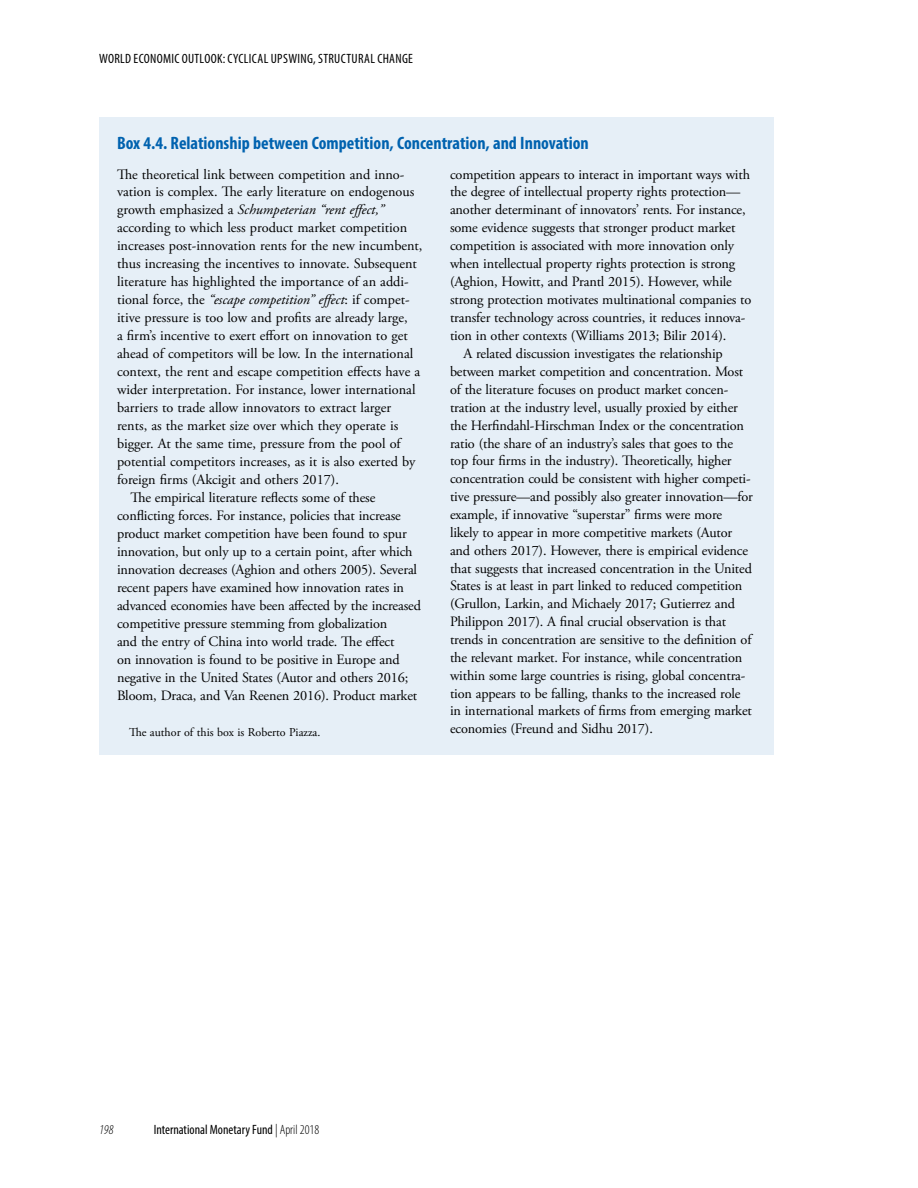
<style>
.page{position:relative;width:918px;height:1188px;background:#fff}
.page>*{position:absolute;margin:0;border:0;box-sizing:border-box;transform-origin:0 0}
.t1{font:700 condensed 18px "Myriad Pro";color:#0062af}
.t2{font:14.25px "Adobe Garamond Pro";letter-spacing:-.01em;color:#000}
.t3{font:italic 14.25px "Adobe Garamond Pro";color:#000}
.t4{font:condensed 13.5px "Myriad Pro";letter-spacing:.02em;color:#000}
.t5{font:condensed 13.5px "Myriad Pro";color:#000}
.t6{font:italic 300 condensed 13.5px "Myriad Pro";color:#000}
.t7{font:12px "Adobe Garamond Pro";color:#000}
.s1{font-style:normal}
.s2{font-style:italic}
.s3{font-weight:300}
</style>
<div class="page">
<div style="left:99px;top:117px;width:675px;height:637px;background:#e6eff7"></div>
<p class="t4" style="left:99px;top:50px;width:142px">WORLD ECONOMIC OUTLOOK: Cyclic</p>
<p class="t4" style="left:258px;top:50px;width:68px">al Upswin g, Structur</p>
<p class="t4" style="left:364px;top:50px;width:49px">al Change</p>
<p class="t1" style="left:117px;top:131px;width:473px">Box 4.4. Relationship between Competition, Concentration, and Innovation</p>
<p class="t2" style="left:117px;top:165px;width:289px">The theoretical link between competition and inno-</p>
<p class="t2" style="left:117px;top:183px;width:299px">vation is complex. The early literature on endogenous</p>
<p class="t3" style="left:117px;top:201px;width:269px"><span class="s1">growth emphasized a</span> Schumpeterian “rent effect,”</p>
<p class="t2" style="left:117px;top:219px;width:292px">according to which less product market competition</p>
<p class="t2" style="left:117px;top:237px;width:307px">increases post-innovation rents for the new incumbent,</p>
<p class="t2" style="left:117px;top:255px;width:302px">thus increasing the incentives to innovate. Subsequent</p>
<p class="t2" style="left:117px;top:273px;width:293px">literature has highlighted the importance of an addi-</p>
<p class="t2" style="left:117px;top:291px;width:294px">tional force, the <span class="s2">“escape competition” effect</span>: if compet-</p>
<p class="t2" style="left:117px;top:309px;width:292px">itive pressure is too low and profits are already large,</p>
<p class="t2" style="left:117px;top:327px;width:292px">a firm’s incentive to exert effort on innovation to get</p>
<p class="t2" style="left:117px;top:345px;width:298px">ahead of competitors will be low. In the international</p>
<p class="t2" style="left:117px;top:363px;width:305px">context, the rent and escape competition effects have a</p>
<p class="t2" style="left:117px;top:381px;width:300px">wider interpretation. For instance, lower international</p>
<p class="t2" style="left:117px;top:399px;width:276px">barriers to trade allow innovators to extract larger</p>
<p class="t2" style="left:117px;top:417px;width:283px">rents, as the market size over which they operate is</p>
<p class="t2" style="left:117px;top:435px;width:285px">bigger. At the same time, pressure from the pool of</p>
<p class="t2" style="left:117px;top:453px;width:300px">potential competitors increases, as it is also exerted by</p>
<p class="t2" style="left:117px;top:471px;width:224px">foreign firms (Akcigit and others 2017).</p>
<p class="t2" style="left:130px;top:489px;width:246px">The empirical literature reflects some of these</p>
<p class="t2" style="left:117px;top:507px;width:285px">conflicting forces. For instance, policies that increase</p>
<p class="t2" style="left:117px;top:525px;width:291px">product market competition have been found to spur</p>
<p class="t2" style="left:117px;top:543px;width:297px">innovation, but only up to a certain point, after which</p>
<p class="t2" style="left:117px;top:561px;width:302px">innovation decreases (Aghion and others 2005). Several</p>
<p class="t2" style="left:117px;top:579px;width:289px">recent papers have examined how innovation rates in</p>
<p class="t2" style="left:117px;top:597px;width:305px">advanced economies have been affected by the increased</p>
<p class="t2" style="left:117px;top:615px;width:272px">competitive pressure stemming from globalization</p>
<p class="t2" style="left:117px;top:633px;width:279px">and the entry of China into world trade. The effect</p>
<p class="t2" style="left:117px;top:651px;width:284px">on innovation is found to be positive in Europe and</p>
<p class="t2" style="left:117px;top:669px;width:293px">negative in the United States (Autor and others 2016;</p>
<p class="t2" style="left:117px;top:687px;width:302px">Bloom, Draca, and Van Reenen 2016). Product market</p>
<p class="t7" style="left:129px;top:725px;width:193px">The author of this box is Roberto Piazza.</p>
<p class="t2" style="left:450px;top:165px;width:302px">competition appears to interact in important ways with</p>
<p class="t2" style="left:450px;top:183px;width:292px">the degree of intellectual property rights protection—</p>
<p class="t2" style="left:450px;top:201px;width:297px">another determinant of innovators’ rents. For instance,</p>
<p class="t2" style="left:450px;top:219px;width:287px">some evidence suggests that stronger product market</p>
<p class="t2" style="left:450px;top:237px;width:286px">competition is associated with more innovation only</p>
<p class="t2" style="left:450px;top:255px;width:287px">when intellectual property rights protection is strong</p>
<p class="t2" style="left:450px;top:273px;width:283px">(Aghion, Howitt, and Prantl 2015). However, while</p>
<p class="t2" style="left:450px;top:291px;width:303px">strong protection motivates multinational companies to</p>
<p class="t2" style="left:450px;top:309px;width:297px">transfer technology across countries, it reduces innova-</p>
<p class="t2" style="left:450px;top:327px;width:278px">tion in other contexts (Williams 2013; Bilir 2014).</p>
<p class="t2" style="left:463px;top:345px;width:261px">A related discussion investigates the relationship</p>
<p class="t2" style="left:450px;top:363px;width:295px">between market competition and concentration. Most</p>
<p class="t2" style="left:450px;top:381px;width:280px">of the literature focuses on product market concen-</p>
<p class="t2" style="left:450px;top:399px;width:289px">tration at the industry level, usually proxied by either</p>
<p class="t2" style="left:450px;top:417px;width:295px">the Herfindahl-Hirschman Index or the concentration</p>
<p class="t2" style="left:450px;top:435px;width:285px">ratio (the share of an industry’s sales that goes to the</p>
<p class="t2" style="left:450px;top:452px;width:283px">top four firms in the industry). Theoretically, higher</p>
<p class="t2" style="left:450px;top:470px;width:302px">concentration could be consistent with higher competi-</p>
<p class="t2" style="left:450px;top:488px;width:305px">tive pressure—and possibly also greater innovation—for</p>
<p class="t2" style="left:450px;top:506px;width:274px">example, if innovative “superstar” firms were more</p>
<p class="t2" style="left:450px;top:524px;width:284px">likely to appear in more competitive markets (Autor</p>
<p class="t2" style="left:450px;top:542px;width:300px">and others 2017). However, there is empirical evidence</p>
<p class="t2" style="left:450px;top:560px;width:303px">that suggests that increased concentration in the United</p>
<p class="t2" style="left:450px;top:577px;width:294px">States is at least in part linked to reduced competition</p>
<p class="t2" style="left:450px;top:595px;width:287px">(Grullon, Larkin, and Michaely 2017; Gutierrez and</p>
<p class="t2" style="left:450px;top:613px;width:278px">Philippon 2017). A final crucial observation is that</p>
<p class="t2" style="left:450px;top:631px;width:303px">trends in concentration are sensitive to the definition of</p>
<p class="t2" style="left:450px;top:649px;width:294px">the relevant market. For instance, while concentration</p>
<p class="t2" style="left:450px;top:667px;width:297px">within some large countries is rising, global concentra-</p>
<p class="t2" style="left:450px;top:685px;width:292px">tion appears to be falling, thanks to the increased role</p>
<p class="t2" style="left:450px;top:702px;width:303px">in international markets of firms from emerging market</p>
<p class="t2" style="left:450px;top:720px;width:204px">economies (Freund and Sidhu 2017).</p>
<p class="t6" style="left:99px;top:1121px;width:16px">198</p>
<p class="t5" style="left:154px;top:1121px;width:167px">International Monetary Fund <span class="s3">| April 2018</span></p>
</div>
